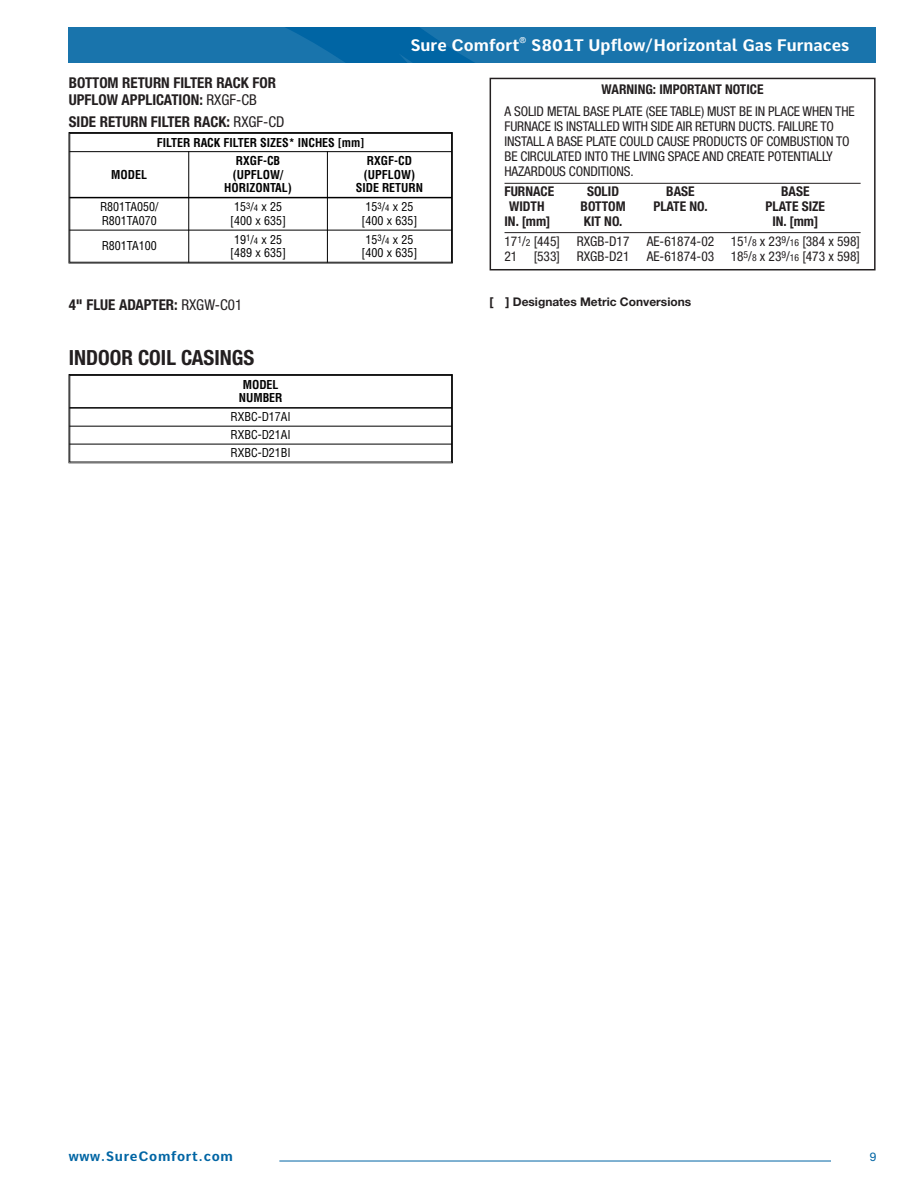
<style>
.page{position:relative;width:918px;height:1188px;background:#fff}
.page>*{position:absolute;margin:0;border:0;box-sizing:border-box;transform-origin:0 0}
.t1{font:700 condensed 20.85px "Helvetica Neue";color:#231f20}
.t2{font:700 16.5px "Comme";color:#fff}
.t3{font:700 condensed 15px/16.5px "Helvetica Neue";color:#231f20}
.t4{font:condensed 13.5px/15px "Helvetica Neue";letter-spacing:-.01em;color:#231f20}
.t5{font:700 condensed 13.5px "Helvetica Neue";color:#231f20}
.t6{font:700 13.5px "Comme";letter-spacing:.05em;color:#0065a4}
.t7{font:condensed 12px/13.5px "Helvetica";color:#000;text-align:center}
.t8{font:700 condensed 12px/13.5px "Helvetica";color:#000;text-align:center}
.t9{font:700 12px "Helvetica Neue";color:#231f20}
.t10{font:12px "Helvetica Neue";color:#0065a4}
.t11{font:700 8.25px "Comme";color:#fff}
.s1{font-weight:400}
.s2{font-size:8.7px}
.s3{font-size:9.75px}
.s4{color:#fff}
.s5{font-size:9.75px;color:#fff}
</style>
<div class="page">
<svg style="left:69px;top:28px;width:807px;height:35px;background:#1571aa"></svg>
<hr style="left:279px;top:1161px;width:552px;height:1px;background:#0065a4">
<hr style="left:69px;top:133px;width:1px;height:130px;background:#000">
<hr style="left:188px;top:151px;width:1px;height:112px;background:#000">
<hr style="left:327px;top:151px;width:1px;height:112px;background:#000">
<hr style="left:451px;top:133px;width:1px;height:130px;background:#000">
<hr style="left:69px;top:133px;width:383px;height:1px;background:#000">
<hr style="left:69px;top:151px;width:383px;height:1px;background:#000">
<hr style="left:69px;top:197px;width:383px;height:1px;background:#000">
<hr style="left:69px;top:230px;width:383px;height:1px;background:#000">
<hr style="left:69px;top:262px;width:383px;height:1px;background:#000">
<hr style="left:69px;top:375px;width:1px;height:87px;background:#000">
<hr style="left:451px;top:375px;width:1px;height:87px;background:#000">
<hr style="left:69px;top:375px;width:383px;height:1px;background:#000">
<hr style="left:69px;top:407px;width:383px;height:2px;background:#000">
<hr style="left:69px;top:426px;width:383px;height:1px;background:#000">
<hr style="left:69px;top:444px;width:383px;height:1px;background:#000">
<hr style="left:69px;top:462px;width:383px;height:1px;background:#000">
<div style="left:490px;top:78px;width:386px;height:192px;border:1px solid #231f20"></div>
<hr style="left:505px;top:183px;width:356px;height:1px;background:#231f20">
<hr style="left:505px;top:232px;width:356px;height:1px;background:#231f20">
<p class="t2" style="left:411px;top:36px;width:110px">Sure Comfort</p>
<p class="t11" style="left:519px;top:35px;width:9px">®</p>
<p class="t2" style="left:532px;top:36px;width:319px">S801T Upflow/Horizontal Gas Furnaces</p>
<p class="t3" style="left:69px;top:76px;width:209px">BOTTOM RETURN FILTER RACK FOR<br>UPFLOW APPLICATION: <span class="s1">RXGF-CB</span></p>
<p class="t3" style="left:69px;top:115px;width:217px">SIDE RETURN FILTER RACK: <span class="s1">RXGF-CD</span></p>
<p class="t8" style="left:111px;top:168px;width:37px">MODEL</p>
<p class="t8" style="left:157px;top:136px;width:209px">FILTER RACK FILTER SIZES* INCHES [mm]</p>
<p class="t8" style="left:224px;top:155px;width:69px">RXGF-CB (UPFLOW/<br>HORIZONTAL)</p>
<p class="t8" style="left:356px;top:155px;width:69px">RXGF-CD (UPFLOW)<br>SIDE RETURN</p>
<p class="t7" style="left:100px;top:201px;width:60px;text-align:left">R801TA050/<br>R801TA070</p>
<p class="t7" style="left:230px;top:201px;width:57px">15<sup>3</sup>/<span class="s2">4</span> x 25 [400 x 635]</p>
<p class="t7" style="left:362px;top:201px;width:57px">15<sup>3</sup>/<span class="s2">4</span> x 25 [400 x 635]</p>
<p class="t7" style="left:102px;top:240px;width:57px">R801TA100</p>
<p class="t7" style="left:230px;top:233px;width:57px">19<sup>1</sup>/<span class="s2">4</span> x 25 [489 x 635]</p>
<p class="t7" style="left:362px;top:233px;width:57px">15<sup>3</sup>/<span class="s2">4</span> x 25 [400 x 635]</p>
<p class="t3" style="left:69px;top:298px;width:175px">4" FLUE ADAPTER: <span class="s1">RXGW-C01</span></p>
<p class="t1" style="left:69px;top:350px;width:187px">INDOOR COIL CASINGS</p>
<p class="t8" style="left:239px;top:379px;width:45px">MODEL<br>NUMBER</p>
<p class="t7" style="left:230px;top:409px;width:62px;line-height:18px;text-align:justify">RXBC-D17AI RXBC-D21AI RXBC-D21BI</p>
<p class="t5" style="left:602px;top:84px;width:163px">WARNING: IMPORTANT NOTICE</p>
<p class="t4" style="left:505px;top:105px;width:352px">A SOLID METAL BASE PLATE (SEE TABLE) MUST BE IN PLACE WHEN THE FURNACE IS INSTALLED WITH SIDE AIR RETURN DUCTS. FAILURE TO INSTALL A BASE PLATE COULD CAUSE PRODUCTS OF COMBUSTION TO BE CIRCULATED INTO THE LIVING SPACE AND CREATE POTENTIALLY HAZARDOUS CONDITIONS.</p>
<p class="t5" style="left:505px;top:187px;width:51px">FURNACE</p>
<p class="t5" style="left:587px;top:187px;width:33px">SOLID</p>
<p class="t5" style="left:666px;top:187px;width:30px">BASE</p>
<p class="t5" style="left:781px;top:187px;width:30px">BASE</p>
<p class="t5" style="left:509px;top:202px;width:37px">WIDTH</p>
<p class="t5" style="left:581px;top:202px;width:46px">BOTTOM</p>
<p class="t5" style="left:653px;top:202px;width:56px">PLATE NO.</p>
<p class="t5" style="left:766px;top:202px;width:61px">PLATE SIZE</p>
<p class="t5" style="left:505px;top:217px;width:48px">IN. [mm]</p>
<p class="t5" style="left:584px;top:217px;width:40px">KIT NO.</p>
<p class="t5" style="left:772px;top:217px;width:48px">IN. [mm]</p>
<p class="t4" style="left:505px;top:235px;width:127px">17<sup>1</sup>/<span class="s3">2</span> [445] RXGB-D17</p>
<p class="t4" style="left:647px;top:235px;width:215px">AE-61874-02 15<sup>1</sup>/<span class="s3">8</span> x 23<sup>9</sup>/<span class="s3">16</span> [384 x 598]</p>
<p class="t4" style="left:505px;top:250px;width:127px">21<sup>1</sup><span class="s4">/</span><span class="s5">2</span> [533] RXGB-D21</p>
<p class="t4" style="left:647px;top:250px;width:215px">AE-61874-03 18<sup>5</sup>/<span class="s3">8</span> x 23<sup>9</sup>/<span class="s3">16</span> [473 x 598]</p>
<p class="t9" style="left:490px;top:297px;width:203px">[ ] Designates Metric Conversions</p>
<p class="t6" style="left:69px;top:1148px;width:166px">www.SureComfort.com</p>
<p class="t10" style="left:870px;top:1152px;width:8px">9</p>
</div>
